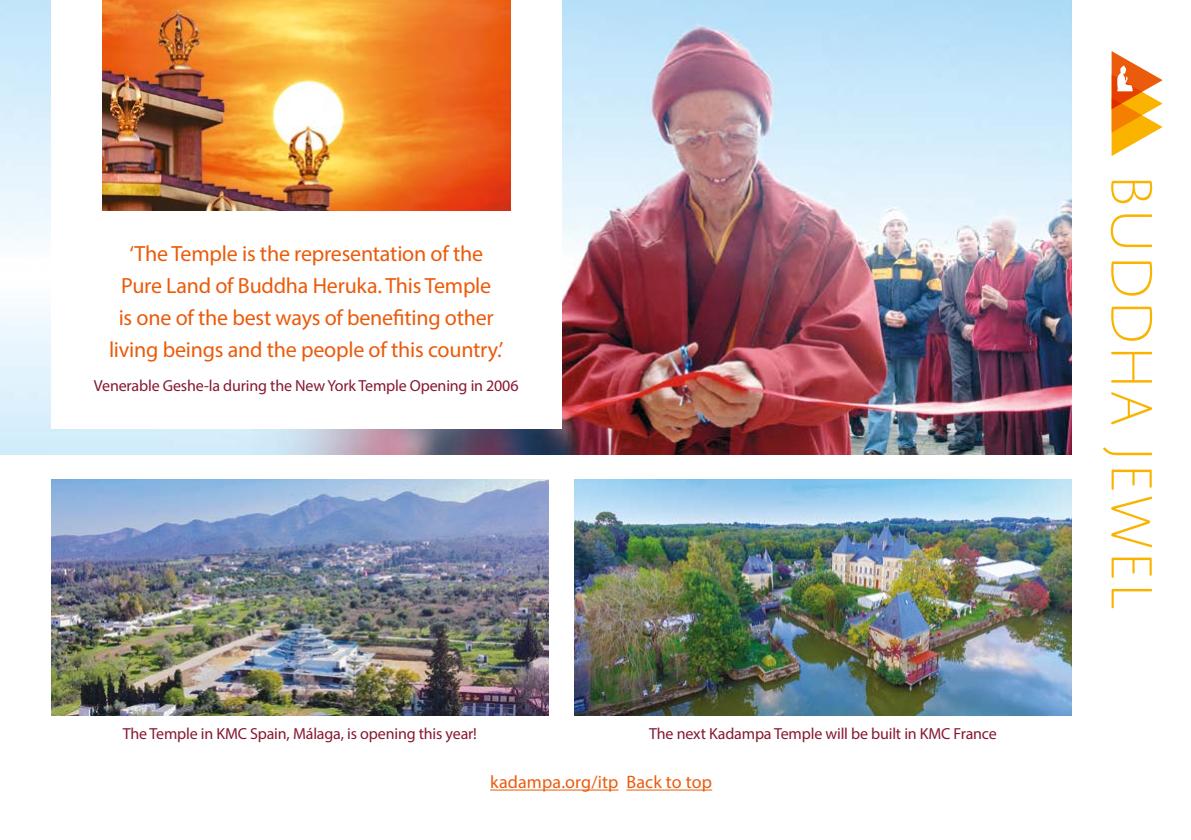
<style>
.page{position:relative;width:1191px;height:840px;background:#fff}
.page>*{position:absolute;margin:0;border:0;box-sizing:border-box;transform-origin:0 0}
.t1{font:200 62px "Domus Titling";letter-spacing:-.015em;color:#fab400}
.t2{font:22px/32px "Myriad Pro";letter-spacing:-.01em;color:#ea5b0b;text-align:center}
.t3{font:18px "Myriad Pro";letter-spacing:.01em;color:#ea5b0b}
.t4{font:16px "Myriad Pro";letter-spacing:-.01em;color:#861731}
</style>
<div class="page">
<img style="left:0;top:0;width:1071px;height:454px">
<img style="left:574px;top:479px;width:497px;height:235px">
<div style="left:51px;top:0;width:510px;height:428px;background:#fff"></div>
<img style="left:51px;top:479px;width:498px;height:235px">
<img style="left:102px;top:0;width:408px;height:210px">
<svg style="left:1111px;top:51px;width:51px;height:105px"></svg>
<hr style="left:490px;top:789px;width:128px;height:1px;background:#ea5b0b">
<hr style="left:626px;top:789px;width:86px;height:1px;background:#ea5b0b">
<p class="t2" style="left:109px;top:237px;width:396px">‘The Temple is the representation of the Pure Land of Buddha Heruka. This Temple<br>is one of the best ways of benefiting other living beings and the people of this country.’</p>
<p class="t4" style="left:94px;top:375px;width:426px">Venerable Geshe-la during the New York Temple Opening in 2006</p>
<p class="t4" style="left:123px;top:722px;width:356px">The Temple in KMC Spain, Málaga, is opening this year!</p>
<p class="t4" style="left:649px;top:722px;width:349px">The next Kadampa Temple will be built in KMC France</p>
<p class="t3" style="left:490px;top:770px;width:223px">kadampa.org/itp Back to top</p>
<h1 class="t1" style="left:1165px;top:173px;width:439px;rotate:90deg">BUDDHA JEWEL</h1>
</div>
